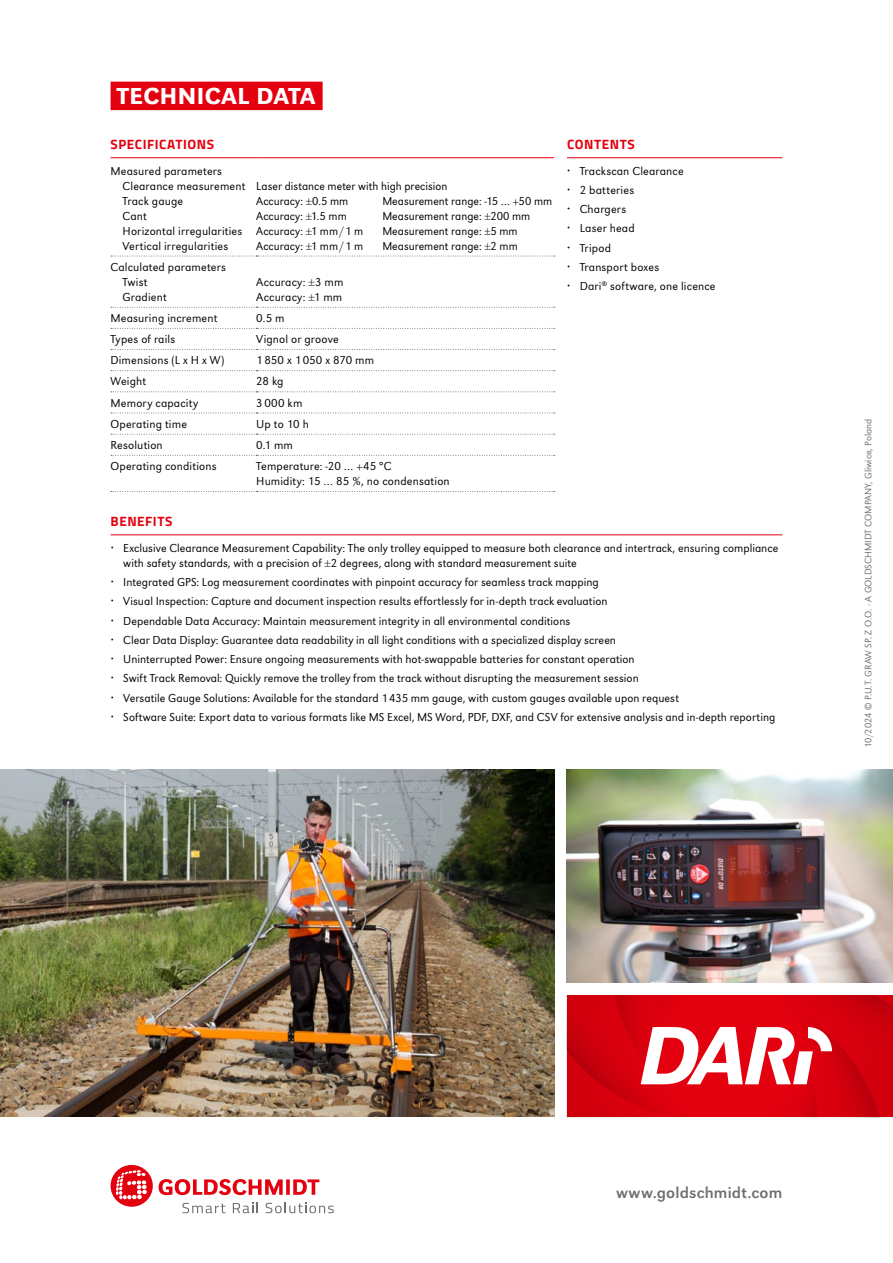
<style>
.page{position:relative;width:893px;height:1263px;background:#fff}
.page>*{position:absolute;margin:0;border:0;box-sizing:border-box;transform-origin:0 0}
.t1{font:500 24px "URW Grotesk";letter-spacing:.02em;color:#fff}
.t2{font:16.5px "URW Grotesk";letter-spacing:.01em;color:#6f6f6e}
.t3{font:700 13.5px "Titillium Web";letter-spacing:.04em;color:#e3000f}
.t4{font:300 12px/19.2px "URW Grotesk";letter-spacing:.005em;color:#000}
.t5{font:300 9.75px "URW Grotesk";color:#6f6f6e}
</style>
<div class="page">
<img style="left:0;top:769px;width:554px;height:347px">
<img style="left:567px;top:769px;width:326px;height:213px">
<svg style="left:567px;top:995px;width:326px;height:122px;background:#dd2632"></svg>
<div style="left:111px;top:82px;width:212px;height:28px;background:#e3000f"></div>
<svg style="left:111px;top:256px;width:444px;height:1px"></svg>
<svg style="left:111px;top:307px;width:444px;height:1px"></svg>
<svg style="left:111px;top:328px;width:444px;height:1px"></svg>
<svg style="left:111px;top:349px;width:444px;height:1px"></svg>
<svg style="left:111px;top:370px;width:444px;height:1px"></svg>
<svg style="left:111px;top:391px;width:444px;height:1px"></svg>
<svg style="left:111px;top:413px;width:444px;height:1px"></svg>
<svg style="left:111px;top:434px;width:444px;height:1px"></svg>
<svg style="left:111px;top:455px;width:444px;height:1px"></svg>
<svg style="left:111px;top:491px;width:444px;height:1px"></svg>
<hr style="left:111px;top:157px;width:145px;height:1px;background:#e3000f">
<hr style="left:256px;top:157px;width:298px;height:1px;background:#e3000f">
<hr style="left:567px;top:157px;width:215px;height:1px;background:#e3000f">
<hr style="left:111px;top:535px;width:671px;height:1px;background:#e3000f">
<svg style="left:111px;top:1165px;width:42px;height:42px"></svg>
<svg style="left:159px;top:1179px;width:160px;height:16px"></svg>
<svg style="left:182px;top:1203px;width:44px;height:10px"></svg>
<svg style="left:233px;top:1202px;width:25px;height:11px"></svg>
<svg style="left:266px;top:1202px;width:68px;height:11px"></svg>
<h1 class="t1" style="left:117px;top:82px;width:200px">TECHNICAL DATA</h1>
<p class="t3" style="left:111px;top:134px;width:105px">SPECIFICATIONS</p>
<p class="t4" style="left:123px;top:163px;width:124px;line-height:15px;text-indent:-12px">Measured parameters<br>Clearance measurement<br>Track gauge<br>Cant<br>Horizontal irregularities<br>Vertical irregularities</p>
<p class="t4" style="left:256px;top:178px;width:192px;line-height:15px">Laser distance meter with high precision<br>Accuracy: ±0.5 mm</p>
<p class="t4" style="left:382px;top:191px;width:171px">Measurement range: -15 … +50 mm</p>
<p class="t4" style="left:256px;top:206px;width:92px">Accuracy: ±1.5 mm</p>
<p class="t4" style="left:382px;top:206px;width:150px">Measurement range: ±200 mm</p>
<p class="t4" style="left:256px;top:221px;width:109px">Accuracy: ±1 mm / 1 m</p>
<p class="t4" style="left:382px;top:221px;width:137px">Measurement range: ±5 mm</p>
<p class="t4" style="left:256px;top:236px;width:109px">Accuracy: ±1 mm / 1 m</p>
<p class="t4" style="left:382px;top:236px;width:137px">Measurement range: ±2 mm</p>
<p class="t4" style="left:123px;top:259px;width:105px;line-height:15px;text-indent:-12px">Calculated parameters<br>Twist<br>Gradient</p>
<p class="t4" style="left:256px;top:274px;width:89px;line-height:15px">Accuracy: ±3 mm<br>Accuracy: ±1 mm</p>
<p class="t4" style="left:111px;top:308px;width:108px">Measuring increment</p>
<p class="t4" style="left:256px;top:308px;width:30px">0.5 m</p>
<p class="t4" style="left:111px;top:330px;width:66px">Types of rails</p>
<p class="t4" style="left:256px;top:330px;width:84px">Vignol or groove</p>
<p class="t4" style="left:111px;top:351px;width:115px">Dimensions (L x H x W)</p>
<p class="t4" style="left:256px;top:351px;width:119px">1 850 x 1 050 x 870 mm</p>
<p class="t4" style="left:111px;top:372px;width:37px">Weight</p>
<p class="t4" style="left:256px;top:372px;width:29px">28 kg</p>
<p class="t4" style="left:111px;top:393px;width:89px">Memory capacity</p>
<p class="t4" style="left:256px;top:393px;width:48px">3 000 km</p>
<p class="t4" style="left:111px;top:414px;width:78px">Operating time</p>
<p class="t4" style="left:256px;top:414px;width:54px">Up to 10 h</p>
<p class="t4" style="left:111px;top:435px;width:54px">Resolution</p>
<p class="t4" style="left:256px;top:435px;width:38px">0.1 mm</p>
<p class="t4" style="left:111px;top:457px;width:108px">Operating conditions</p>
<p class="t4" style="left:256px;top:459px;width:195px;line-height:15px">Temperature: -20 … +45 °C<br>Humidity: 15 … 85 %, no condensation</p>
<p class="t3" style="left:567px;top:134px;width:69px">CONTENTS</p>
<p class="t4" style="left:580px;top:161px;width:137px">Trackscan Clearance<br>2 batteries<br>Chargers<br>Laser head<br>Tripod<br>Transport boxes<br>Dari<sup>®</sup> software, one licence</p>
<p class="t3" style="left:111px;top:511px;width:63px">BENEFITS</p>
<p class="t4" style="left:123px;top:540px;width:656px;line-height:15px">Exclusive Clearance Measurement Capability: The only trolley equipped to measure both clearance and intertrack, ensuring compliance with safety standards, with a precision of ±2 degrees, along with standard measurement suite</p>
<p class="t4" style="left:123px;top:572px;width:654px">Integrated GPS: Log measurement coordinates with pinpoint accuracy for seamless track mapping<br>Visual Inspection: Capture and document inspection results effortlessly for in-depth track evaluation<br>Dependable Data Accuracy: Maintain measurement integrity in all environmental conditions<br>Clear Data Display: Guarantee data readability in all light conditions with a specialized display screen<br>Uninterrupted Power: Ensure ongoing measurements with hot-swappable batteries for constant operation<br>Swift Track Removal: Quickly remove the trolley from the track without disrupting the measurement session<br>Versatile Gauge Solutions: Available for the standard 1 435 mm gauge, with custom gauges available upon request<br>Software Suite: Export data to various formats like MS Excel, MS Word, PDF, DXF, and CSV for extensive analysis and in-depth reporting</p>
<p class="t5" style="left:863px;top:748px;width:331px;rotate:-90deg">10/2024 © P.U.T. GRAW SP. Z O.O. · A GOLDSCHMIDT COMPANY, Gliwice, Poland</p>
<h2 class="t2" style="left:616px;top:1182px;width:168px">www.goldschmidt.com</h2>
</div>
